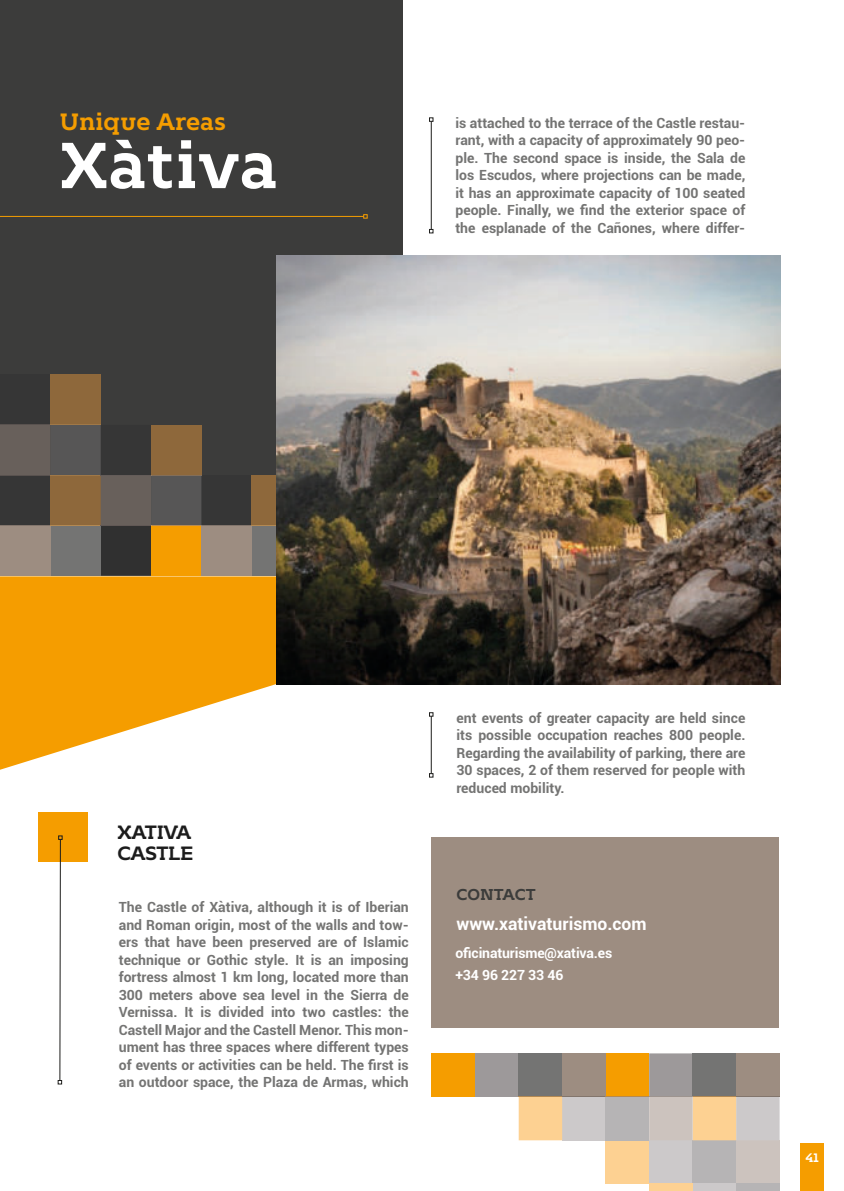
<style>
.page{position:relative;width:844px;height:1191px;background:#fff}
.page>*{position:absolute;margin:0;border:0;box-sizing:border-box;transform-origin:0 0}
.t1{font:700 64.75px "Kontrapunkt Bob";color:#fff}
.t2{font:700 23.62px "Kontrapunkt Bob";color:#f59d00}
.t3{font:700 19.25px/21px "Kontrapunkt Bob";letter-spacing:-.02em;color:#1c1c1c}
.t4{font:700 17.5px "Roboto";color:#fff}
.t5{font:700 15.75px "Kontrapunkt Bob";color:#3c3c3b}
.t6{font:700 14px/17.5px "Roboto";color:#747473;text-align:justify}
.t7{font:700 14px/22.4px "Roboto";letter-spacing:-.01em;color:#fff}
.t8{font:700 12.25px "Kontrapunkt Bob";color:#fff}
</style>
<div class="page">
<div style="left:800px;top:1143px;width:23px;height:48px;background:#f59d00"></div>
<svg style="left:0;top:576px;width:402px;height:193px;fill:#f59d00"></svg>
<div style="left:0;top:0;width:402px;height:576px;background:#3c3c3b"></div>
<hr style="left:0;top:216px;width:363px;height:1px;background:#f59d00">
<svg style="left:363px;top:214px;width:4px;height:5px"></svg>
<div style="left:252px;top:525px;width:50px;height:51px;background:#747473"></div>
<div style="left:201px;top:525px;width:51px;height:51px;background:#9d8d81"></div>
<div style="left:201px;top:475px;width:51px;height:50px;background:#363636"></div>
<svg style="left:0;top:425px;width:201px;height:151px"></svg>
<div style="left:252px;top:475px;width:50px;height:50px;background:#8e683b"></div>
<div style="left:0;top:374px;width:50px;height:51px;background:#363636"></div>
<div style="left:50px;top:374px;width:51px;height:51px;background:#8e683b"></div>
<div style="left:38px;top:812px;width:49px;height:50px;background:#f59d00"></div>
<hr style="left:59px;top:839px;width:2px;height:241px;background:#1d1d1b">
<svg style="left:58px;top:835px;width:5px;height:5px"></svg>
<svg style="left:58px;top:1080px;width:4px;height:4px"></svg>
<hr style="left:430px;top:121px;width:1px;height:108px;background:#1d1d1b">
<svg style="left:429px;top:117px;width:4px;height:5px"></svg>
<svg style="left:429px;top:229px;width:4px;height:4px"></svg>
<img style="left:276px;top:256px;width:504px;height:428px">
<div style="left:431px;top:837px;width:347px;height:190px;background:#9d8d81"></div>
<div style="left:649px;top:1053px;width:43px;height:43px;background:#9d999a"></div>
<div style="left:692px;top:1053px;width:44px;height:43px;background:#747473"></div>
<div style="left:736px;top:1053px;width:43px;height:43px;background:#9d8d81"></div>
<div style="left:605px;top:1053px;width:44px;height:43px;background:#f59d00"></div>
<div style="left:475px;top:1053px;width:43px;height:43px;background:#9d999a"></div>
<div style="left:518px;top:1053px;width:44px;height:43px;background:#747473"></div>
<div style="left:562px;top:1053px;width:43px;height:43px;background:#9d8d81"></div>
<div style="left:431px;top:1053px;width:44px;height:43px;background:#f59d00"></div>
<div style="left:649px;top:1140px;width:43px;height:43px;background:#ccc9ca"></div>
<div style="left:692px;top:1140px;width:44px;height:43px;background:#b6b4b5"></div>
<div style="left:736px;top:1140px;width:43px;height:43px;background:#ccc3be"></div>
<div style="left:605px;top:1140px;width:44px;height:43px;background:#fdd192"></div>
<div style="left:562px;top:1096px;width:43px;height:44px;background:#ccc9ca"></div>
<div style="left:605px;top:1096px;width:44px;height:44px;background:#b6b4b5"></div>
<svg style="left:649px;top:1096px;width:130px;height:44px"></svg>
<div style="left:518px;top:1096px;width:44px;height:44px;background:#fdd192"></div>
<div style="left:692px;top:1183px;width:44px;height:8px;background:#ccc9ca"></div>
<div style="left:736px;top:1183px;width:43px;height:8px;background:#b6b4b5"></div>
<div style="left:649px;top:1183px;width:43px;height:8px;background:#fdd192"></div>
<hr style="left:430px;top:716px;width:1px;height:57px;background:#1d1d1b">
<svg style="left:429px;top:712px;width:4px;height:4px"></svg>
<svg style="left:429px;top:773px;width:4px;height:4px"></svg>
<h2 class="t2" style="left:60px;top:108px;width:167px">Unique Areas</h2>
<h1 class="t1" style="left:60px;top:128px;width:220px">X‡tiva</h1>
<p class="t6" style="left:455px;top:115px;width:291px">is attached to the terrace of the Castle restau&shy;rant, with a capacity of approximately 90 peo&shy;ple. The second space is inside, the Sala de los Escudos, where projections can be made, it has an approximate capacity of 100 seated people. Finally, we find the exterior space of the esplanade of the CaÒones, where differ-</p>
<h3 class="t3" style="left:117px;top:822px;width:77px">XATIVA<br>CASTLE</h3>
<p class="t6" style="left:119px;top:899px;width:291px">The Castle of X‡tiva, although it is of Iberian and Roman origin, most of the walls and tow&shy;ers that have been preserved are of Islamic technique or Gothic style. It is an imposing fortress almost 1 km long, located more than 300 meters above sea level in the Sierra de Vernissa. It is divided into two castles: the Castell Major and the Castell Menor. This mon&shy;ument has three spaces where different types of events or activities can be held. The first is an outdoor space, the Plaza de Armas, which</p>
<p class="t6" style="left:456px;top:710px;width:290px">ent events of greater capacity are held since its possible occupation reaches 800 people.<br>Regarding the availability of parking, there are 30 spaces, 2 of them reserved for people with reduced mobility.</p>
<p class="t5" style="left:456px;top:885px;width:81px">CONTACT</p>
<p class="t4" style="left:456px;top:916px;width:191px">www.xativaturismo.com</p>
<p class="t7" style="left:455px;top:941px;width:158px">oficinaturisme@xativa.es +34 96 227 33 46</p>
<p class="t8" style="left:805px;top:1150px;width:15px">41</p>
</div>
